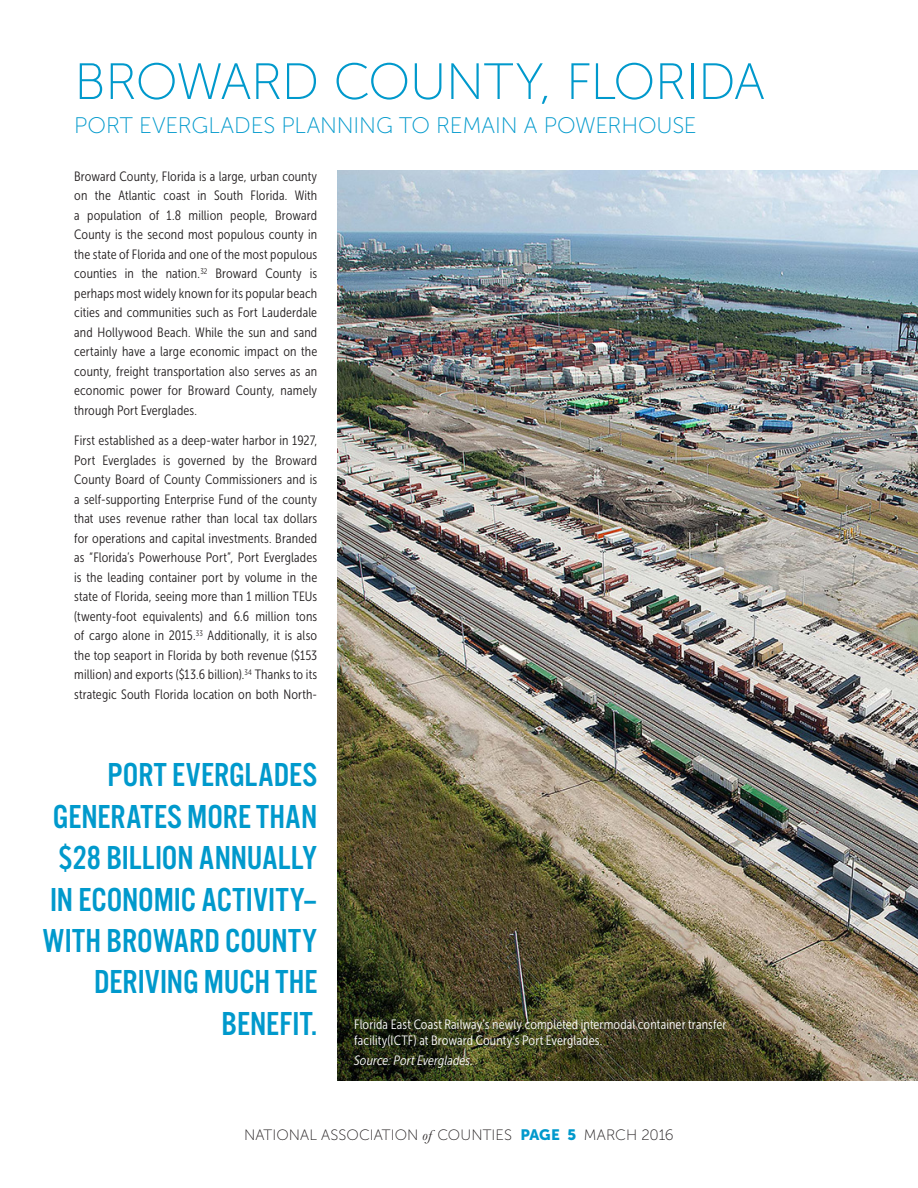
<style>
.page{position:relative;width:918px;height:1188px;background:#fff}
.page>*{position:absolute;margin:0;border:0;box-sizing:border-box;transform-origin:0 0}
.title_main_1{font:51px "Museo Sans 100";letter-spacing:-.015em;color:#09c}
.pull_quote_1{font:34.5px/41.4px "Alternate Got No 3 D";color:#09c;text-align:right}
.subtitle_main_1{font:22.5px "Museo Sans 100";letter-spacing:-.01em;color:#09c}
.t1{font:15px "Museo Sans 100";letter-spacing:.005em;color:#231f20}
.body_main_2{font:13.5px/19.5px "Museo Sans Cond 300";letter-spacing:.01em;color:#231f20;text-align:justify}
.t2{font:13.5px/16.2px "Museo Sans Cond 300";letter-spacing:.01em;color:#fff}
.t3{font:italic 13.5px "Museo Sans Cond 300";letter-spacing:.005em;color:#fff}
.s1{font-family:"Baskerville";font-style:italic}
.s2{font-family:"Museo Sans 900";color:#09c}
</style>
<div class="page">
<img style="left:338px;top:171px;width:580px;height:910px">
<p class="title_main_1" style="left:74px;top:54px;width:692px">BROWARD COUNTY, FLORIDA</p>
<p class="subtitle_main_1" style="left:74px;top:113px;width:624px">PORT EVERGLADES PLANNING TO REMAIN A POWERHOUSE</p>
<p class="body_main_2" style="left:74px;top:166px;width:245px">Broward County, Florida is a large, urban county on the Atlantic coast in South Florida. With a population of 1.8 million people, Broward County is the second most populous county in the state of Florida and one of the most populous counties in the nation.<sup>32</sup> Broward County is perhaps most widely known for its popular beach cities and communities such as Fort Lauderdale and Hollywood Beach. While the sun and sand certainly have a large economic impact on the county, freight transportation also serves as an economic power for Broward County, namely through Port Everglades.</p>
<p class="body_main_2" style="left:74px;top:431px;width:245px">First established as a deep-water harbor in 1927, Port Everglades is governed by the Broward County Board of County Commissioners and is a self-supporting Enterprise Fund of the county that uses revenue rather than local tax dollars for operations and capital investments. Branded as “Florida’s Powerhouse Port”, Port Everglades is the leading container port by volume in the state of Florida, seeing more than 1 million TEUs (twenty-foot equivalents) and 6.6 million tons of cargo alone in 2015.<sup>33</sup> Additionally, it is also the top seaport in Florida by both revenue ($153 million) and exports ($13.6 billion).<sup>34</sup> Thanks to its strategic South Florida location on both North-</p>
<p class="pull_quote_1" style="left:43px;top:755px;width:276px">PORT EVERGLADES<br>GENERATES MORE THAN $28 BILLION ANNUALLY<br>IN ECONOMIC ACTIVITY–<br>WITH BROWARD COUNTY<br>DERIVING MUCH THE<br>BENEFIT.</p>
<p class="t2" style="left:354px;top:1016px;width:374px">Florida East Coast Railway’s newly completed intermodal container transfer facility(ICTF) at Broward County’s Port Everglades.</p>
<p class="t3" style="left:354px;top:1054px;width:120px">Source: Port Everglades.</p>
<p class="t1" style="left:244px;top:1127px;width:431px">NATIONAL ASSOCIATION <span class="s1">of</span> COUNTIES <span class="s2">PAGE 5</span> MARCH 2016</p>
</div>
